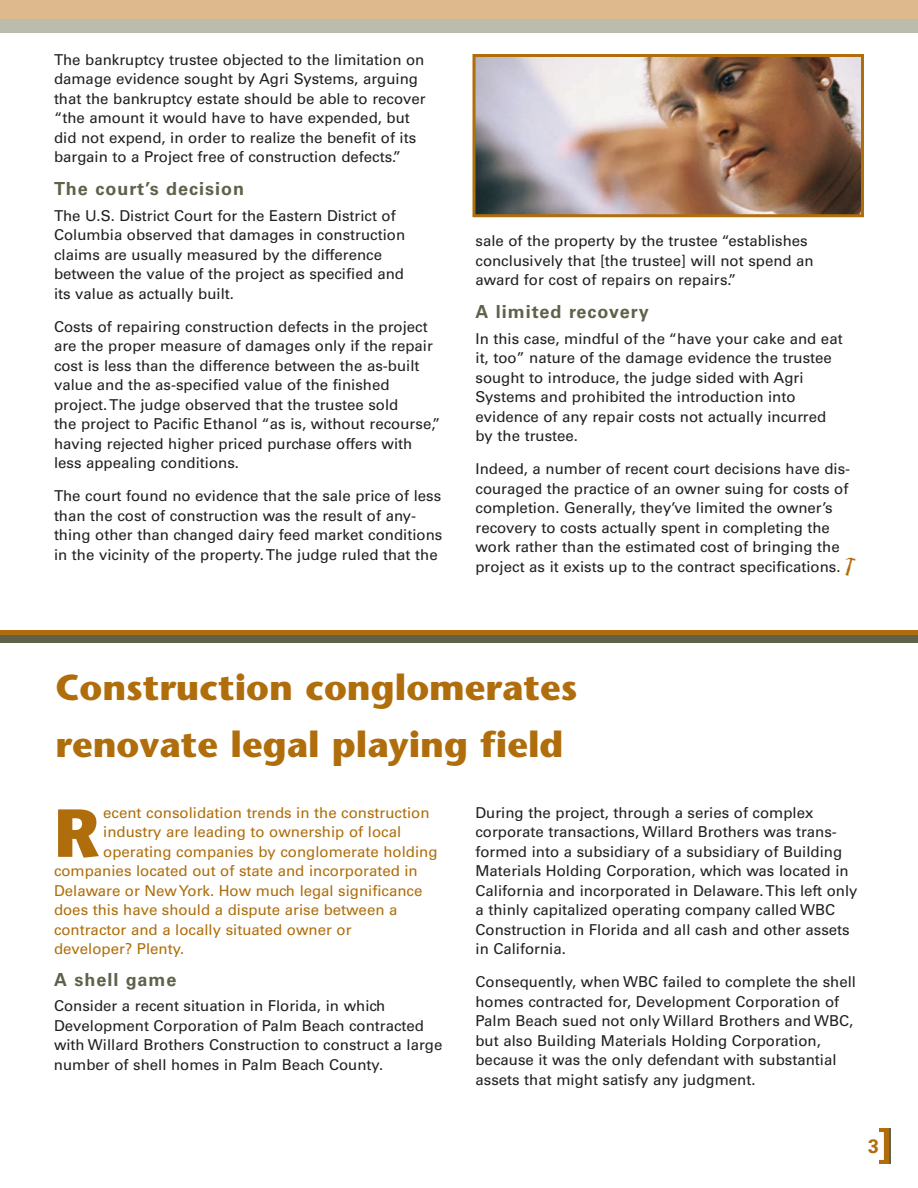
<style>
.page{position:relative;width:918px;height:1188px;background:#fff}
.page>*{position:absolute;margin:0;border:0;box-sizing:border-box;transform-origin:0 0}
.t1{font:700 67.8px "Stone Sans Std";color:#af6e0b}
.t2{font:700 36px/57px "Stone Sans Std";color:#af6e0b}
.t3{font:700 19.5px "Univers LT Std";color:#af6e0b}
.t4{font:700 18px "Univers LT Std";letter-spacing:.055em;color:#60614b}
.t5{font:15px/19.5px "Univers LT Std";color:#231f20}
.t6{font:15px "Univers LT Std";color:#af6e0b}
.s1{font-family:"Df Incidentals Plain";font-size:18px;color:#af6e0b}
</style>
<div class="page">
<div style="left:0;top:634px;width:918px;height:10px;background:#60614b"></div>
<hr style="left:0;top:630px;width:918px;height:4px;background:#af6e0b">
<div style="left:0;top:0;width:918px;height:33px;background:#deb98d"></div>
<div style="left:0;top:20px;width:918px;height:13px;background:#bbbcac"></div>
<svg style="left:879px;top:1128px;width:11px;height:36px"></svg>
<hr style="left:890px;top:1128px;width:1px;height:36px;background:#60614b">
<img style="left:476px;top:58px;width:384px;height:155px">
<div style="left:472px;top:54px;width:392px;height:163px;border:3px solid #af6e0b"></div>
<p class="t5" style="left:54px;top:51px;width:373px">The bankruptcy trustee objected to the limitation on damage evidence sought by Agri Systems, arguing that the bankruptcy estate should be able to recover “the amount it would have to have expended, but did not expend, in order to realize the benefit of its bargain to a Project free of construction defects.”</p>
<p class="t4" style="left:54px;top:182px;width:192px">The court’s decision</p>
<p class="t5" style="left:54px;top:207px;width:353px">The U.S. District Court for the Eastern District of Columbia observed that damages in construction claims are usually measured by the difference between the value of the project as specified and its value as actually built.</p>
<p class="t5" style="left:54px;top:318px;width:388px">Costs of repairing construction defects in the project are the proper measure of damages only if the repair cost is less than the difference between the as-built value and the as-specified value of the finished project. The judge observed that the trustee sold<br>the project to Pacific Ethanol “as is, without recourse,” having rejected higher priced purchase offers with less appealing conditions.</p>
<p class="t5" style="left:54px;top:488px;width:390px">The court found no evidence that the sale price of less than the cost of construction was the result of any&shy;thing other than changed dairy feed market conditions in the vicinity of the property. The judge ruled that the</p>
<p class="t5" style="left:476px;top:232px;width:340px">sale of the property by the trustee “establishes conclusively that [the trustee] will not spend an award for cost of repairs on repairs.”</p>
<p class="t4" style="left:476px;top:305px;width:175px">A limited recovery</p>
<p class="t5" style="left:476px;top:330px;width:369px">In this case, mindful of the “have your cake and eat it, too” nature of the damage evidence the trustee sought to introduce, the judge sided with Agri Systems and prohibited the introduction into evidence of any repair costs not actually incurred by the trustee.</p>
<p class="t5" style="left:476px;top:460px;width:382px">Indeed, a number of recent court decisions have dis&shy;couraged the practice of an owner suing for costs of completion. Generally, they’ve limited the owner’s recovery to costs actually spent in completing the work rather than the estimated cost of bringing the project as it exists up to the contract specifications. <span class="s1">l</span></p>
<h2 class="t2" style="left:56px;top:663px;width:523px">Construction conglomerates renovate legal playing field</h2>
<h1 class="t1" style="left:54px;top:807px;width:47px">R</h1>
<p class="t6" style="left:103px;top:807px;width:328px">ecent consolidation trends in the construction</p>
<p class="t6" style="left:103px;top:827px;width:299px">industry are leading to ownership of local</p>
<p class="t6" style="left:103px;top:846px;width:336px">operating companies by conglomerate holding</p>
<p class="t6" style="left:54px;top:866px;width:365px">companies located out of state and incorporated in</p>
<p class="t6" style="left:54px;top:885px;width:370px">Delaware or New York. How much legal significance</p>
<p class="t6" style="left:54px;top:905px;width:345px">does this have should a dispute arise between a</p>
<p class="t6" style="left:54px;top:924px;width:299px">contractor and a locally situated owner or</p>
<p class="t6" style="left:54px;top:944px;width:132px">developer? Plenty.</p>
<p class="t4" style="left:54px;top:973px;width:124px">A shell game</p>
<p class="t5" style="left:54px;top:998px;width:390px">Consider a recent situation in Florida, in which Development Corporation of Palm Beach contracted with Willard Brothers Construction to construct a large number of shell homes in Palm Beach County.</p>
<p class="t5" style="left:475px;top:804px;width:384px">During the project, through a series of complex corporate transactions, Willard Brothers was trans&shy;formed into a subsidiary of a subsidiary of Building Materials Holding Corporation, which was located in California and incorporated in Delaware. This left only a thinly capitalized operating company called WBC Construction in Florida and all cash and other assets in California.</p>
<p class="t5" style="left:475px;top:974px;width:382px">Consequently, when WBC failed to complete the shell homes contracted for, Development Corporation of Palm Beach sued not only Willard Brothers and WBC, but also Building Materials Holding Corporation, because it was the only defendant with substantial assets that might satisfy any judgment.</p>
<h3 class="t3" style="left:868px;top:1139px;width:12px">3</h3>
</div>
